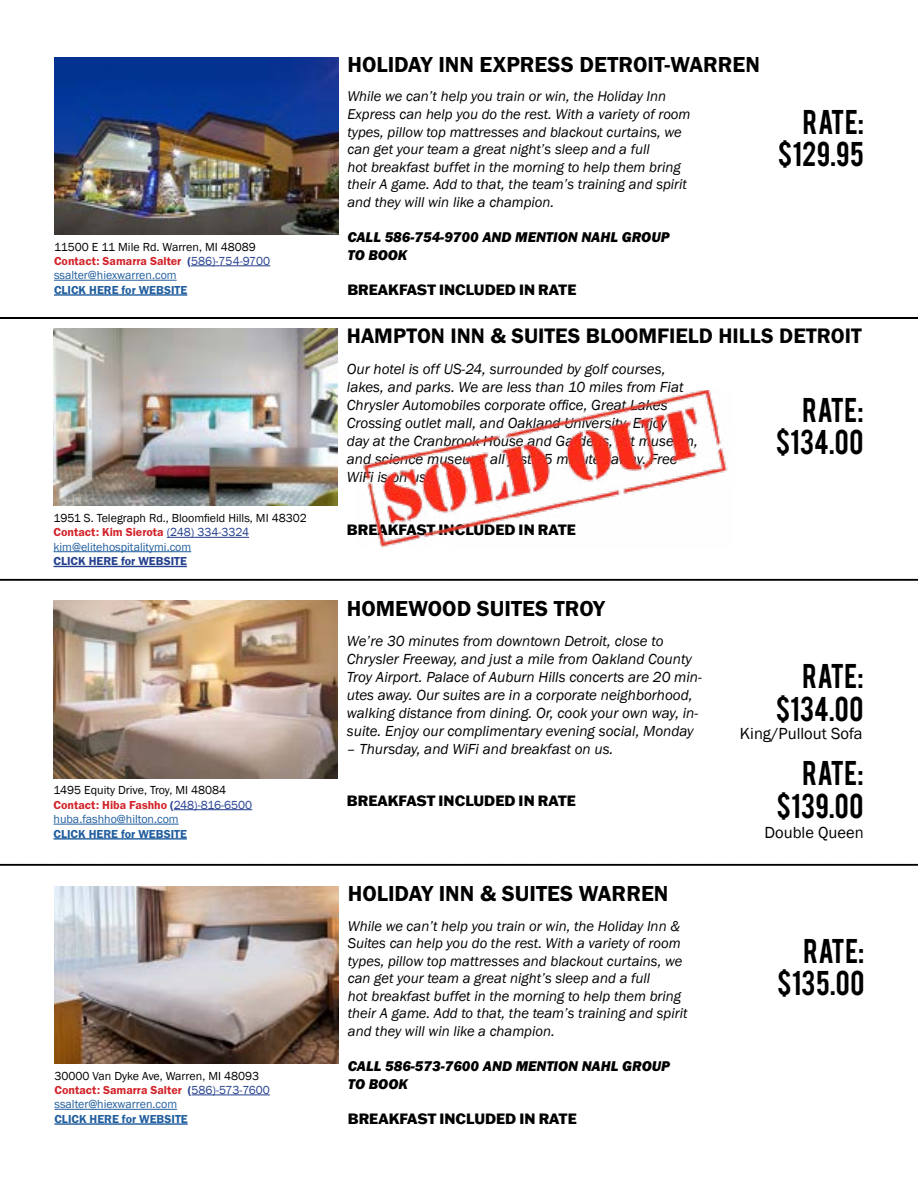
<style>
.page{position:relative;width:918px;height:1188px;background:#fff}
.page>*{position:absolute;margin:0;border:0;box-sizing:border-box;transform-origin:0 0}
.t1{font:27px/32.4px "Bebas";letter-spacing:.015em;color:#000;text-align:right}
.t2{font:22.5px "Franklin Gothic URW Dem";color:#000}
.t3{font:21.75px "Franklin Gothic URW Dem";color:#000}
.t4{font:16.5px "Franklin Gothic";color:#000}
.t5{font:italic 15px/18px "Franklin Gothic";color:#000101}
.t6{font:italic 14.7px/17.5px "Franklin Gothic";color:#000101}
.t7{font:800 14.7px "Franklin Gothic ATF";color:#000}
.t8{font:14.7px/17.5px "Franklin Gothic URW Hea Ita";color:#000}
.t9{font:12px "Franklin Gothic URW Dem";color:#d2232a}
.t10{font:12px "Franklin Gothic";color:#000}
.t11{font:12px "Franklin Gothic";color:#215e9e}
.t12{font:12px "Franklin Gothic URW Dem";color:#215e9e}
.t13{font:12px "Franklin Gothic URW Dem";color:#25408f}
.s1{color:#25408f}
.s2{font-family:"Franklin Gothic";color:#25408f}
</style>
<div class="page">
<img style="left:54px;top:886px;width:285px;height:177px">
<hr style="left:191px;top:1095px;width:79px;height:1px;background:#25408f">
<hr style="left:54px;top:1109px;width:123px;height:1px;background:#215e9e">
<hr style="left:54px;top:1123px;width:134px;height:2px;background:#215e9e">
<hr style="left:0;top:317px;width:918px;height:2px;background:#000">
<svg style="left:0;top:579px;width:918px;height:2px;background:#1f1f1f"></svg>
<svg style="left:0;top:864px;width:918px;height:2px;background:#1f1f1f"></svg>
<img style="left:54px;top:601px;width:284px;height:177px">
<hr style="left:174px;top:809px;width:78px;height:1px;background:#25408f">
<hr style="left:54px;top:824px;width:125px;height:1px;background:#215e9e">
<hr style="left:54px;top:838px;width:133px;height:2px;background:#215e9e">
<hr style="left:167px;top:537px;width:82px;height:1px;background:#25408f">
<hr style="left:54px;top:551px;width:137px;height:1px;background:#215e9e">
<hr style="left:54px;top:566px;width:133px;height:1px;background:#25408f">
<img style="left:54px;top:329px;width:284px;height:177px">
<img style="left:363px;top:391px;width:365px;height:156px">
<img style="left:54px;top:57px;width:284px;height:177px">
<hr style="left:191px;top:266px;width:79px;height:1px;background:#25408f">
<hr style="left:54px;top:280px;width:123px;height:1px;background:#215e9e">
<hr style="left:54px;top:294px;width:133px;height:2px;background:#215e9e">
<p class="t10" style="left:54px;top:239px;width:203px">11500 E 11 Mile Rd. Warren, MI 48089</p>
<p class="t9" style="left:54px;top:254px;width:218px">Contact: Samarra Salter <span class="s1">(</span><span class="s2">586)-754-9700</span></p>
<p class="t11" style="left:54px;top:268px;width:124px">ssalter@hiexwarren.com</p>
<p class="t12" style="left:54px;top:282px;width:135px">CLICK HERE for WEBSITE</p>
<p class="t10" style="left:54px;top:511px;width:255px">1951 S. Telegraph Rd., Bloomfield Hills, MI 48302</p>
<p class="t9" style="left:54px;top:525px;width:197px">Contact: Kim Sierota <span class="s2">(248) 334-3324</span></p>
<p class="t11" style="left:54px;top:539px;width:139px">kim@elitehospitalitymi.com</p>
<p class="t13" style="left:54px;top:554px;width:135px">CLICK HERE for WEBSITE</p>
<p class="t10" style="left:54px;top:783px;width:174px">1495 Equity Drive, Troy, MI 48084</p>
<p class="t9" style="left:54px;top:797px;width:200px">Contact: Hiba Fashho <span class="s1">(</span><span class="s2">248)-816-6500</span></p>
<p class="t11" style="left:54px;top:812px;width:127px">huba.fashho@hilton.com</p>
<p class="t12" style="left:54px;top:826px;width:135px">CLICK HERE for WEBSITE</p>
<p class="t10" style="left:54px;top:1068px;width:206px">30000 Van Dyke Ave, Warren, MI 48093</p>
<p class="t9" style="left:54px;top:1083px;width:217px">Contact: Samarra Salter <span class="s1">(</span><span class="s2">586)-573-7600</span></p>
<p class="t11" style="left:54px;top:1097px;width:124px">ssalter@hiexwarren.com</p>
<p class="t12" style="left:54px;top:1111px;width:135px">CLICK HERE for WEBSITE</p>
<h2 class="t2" style="left:347px;top:51px;width:414px">HOLIDAY INN EXPRESS DETROIT-WARREN</h2>
<p class="t6" style="left:347px;top:88px;width:345px">While we can’t help you train or win, the Holiday Inn Express can help you do the rest. With a variety of room types, pillow top mattresses and blackout curtains, we can get your team a great night’s sleep and a full<br>hot breakfast buffet in the morning to help them bring their A game. Add to that, the team’s training and spirit and they will win like a champion.</p>
<p class="t8" style="left:347px;top:228px;width:324px">CALL 586-754-9700 AND MENTION NAHL GROUP<br>TO BOOK</p>
<p class="t7" style="left:347px;top:280px;width:231px">BREAKFAST INCLUDED IN RATE</p>
<h1 class="t1" style="left:778px;top:104px;width:88px">RATE: $129.95</h1>
<h3 class="t3" style="left:347px;top:322px;width:516px">HAMPTON INN &amp; SUITES BLOOMFIELD HILLS DETROIT</h3>
<p class="t5" style="left:347px;top:360px;width:352px">Our hotel is off US-24, surrounded by golf courses, lakes, and parks. We are less than 10 miles from Fiat Chrysler Automobiles corporate office, Great Lakes Crossing outlet mall, and Oakland University. Enjoy a day at the Cranbrook House and Gardens, art museum, and science museum, all just 15 minutes away. Free WiFi is on us!</p>
<p class="t7" style="left:347px;top:519px;width:231px">BREAKFAST INCLUDED IN RATE</p>
<h2 class="t2" style="left:347px;top:595px;width:260px">HOMEWOOD SUITES TROY</h2>
<p class="t5" style="left:347px;top:632px;width:356px">We’re 30 minutes from downtown Detroit, close to Chrysler Freeway, and just a mile from Oakland County Troy Airport. Palace of Auburn Hills concerts are 20 min&shy;utes away. Our suites are in a corporate neighborhood, walking distance from dining. Or, cook your own way, in&shy;suite. Enjoy our complimentary evening social, Monday</p>
<p class="t5" style="left:347px;top:740px;width:268px">– Thursday, and WiFi and breakfast on us.</p>
<p class="t7" style="left:347px;top:791px;width:231px">BREAKFAST INCLUDED IN RATE</p>
<h2 class="t2" style="left:348px;top:880px;width:322px">HOLIDAY INN &amp; SUITES WARREN</h2>
<p class="t6" style="left:348px;top:917px;width:341px">While we can’t help you train or win, the Holiday Inn &amp; Suites can help you do the rest. With a variety of room types, pillow top mattresses and blackout curtains, we can get your team a great night’s sleep and a full<br>hot breakfast buffet in the morning to help them bring their A game. Add to that, the team’s training and spirit and they will win like a champion.</p>
<p class="t8" style="left:348px;top:1057px;width:324px">CALL 586-573-7600 AND MENTION NAHL GROUP<br>TO BOOK</p>
<p class="t7" style="left:348px;top:1109px;width:231px">BREAKFAST INCLUDED IN RATE</p>
<h1 class="t1" style="left:776px;top:392px;width:89px">RATE: $134.00</h1>
<h1 class="t1" style="left:776px;top:658px;width:89px">RATE: $134.00</h1>
<p class="t4" style="left:740px;top:723px;width:124px">King/Pullout Sofa</p>
<h1 class="t1" style="left:777px;top:755px;width:88px">RATE: $139.00</h1>
<p class="t4" style="left:765px;top:823px;width:101px">Double Queen</p>
<h1 class="t1" style="left:777px;top:933px;width:89px">RATE: $135.00</h1>
</div>
